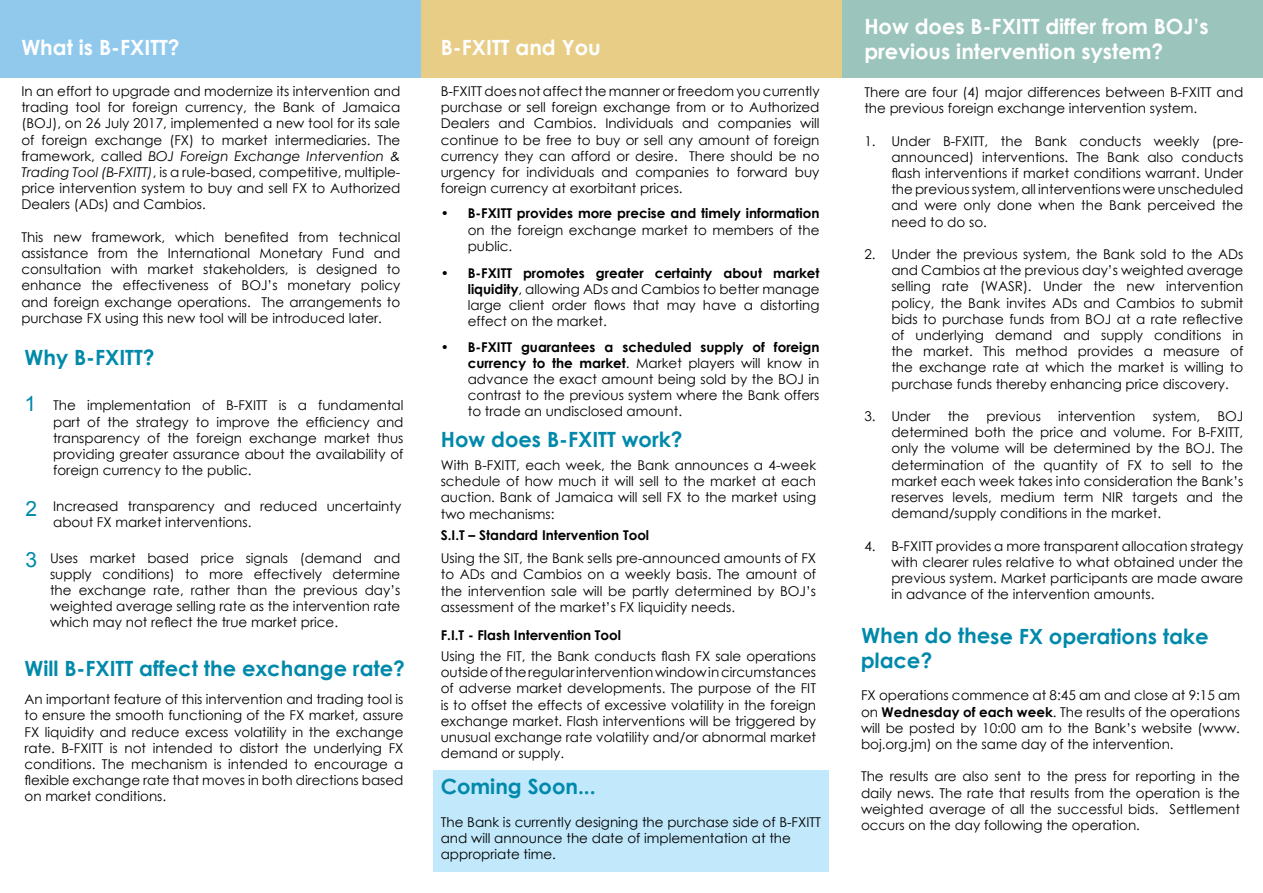
<style>
.page{position:relative;width:1263px;height:893px;background:#fff}
.page>*{position:absolute;margin:0;border:0;box-sizing:border-box;transform-origin:0 0}
.t1{font:700 21px/24.6px "Century Gothic";color:#0089aa}
.t2{font:700 21px/25.2px "Century Gothic";color:#fff}
.t3{font:21px "Arial";color:#0089aa}
.t4{font:13.5px/16.2px "Century Gothic";color:#000;text-align:justify}
.t5{font:700 13.5px "Century Gothic";color:#000}
.s1{font-style:italic}
.s2{font-family:"Arial";font-size:21px;color:#0089aa}
.s3{font-weight:700}
</style>
<div class="page">
<div style="left:0;top:0;width:421px;height:78px;background:#91c9ed"></div>
<div style="left:421px;top:0;width:420px;height:78px;background:#e7cd85"></div>
<div style="left:842px;top:0;width:420px;height:78px;background:#9bc5bc"></div>
<div style="left:434px;top:771px;width:395px;height:101px;background:#c1e8fb"></div>
<h1 class="t2" style="left:21px;top:34px;width:160px">What is B-FXITT?</h1>
<p class="t4" style="left:21px;top:83px;width:380px">In an effort to upgrade and modernize its intervention and trading tool for foreign currency, the Bank of Jamaica (BOJ), on 26 July 2017, implemented a new tool for its sale of foreign exchange (FX) to market intermediaries. The framework, called <span class="s1">BOJ Foreign Exchange Intervention &amp; Trading Tool (B-FXITT)</span>, is a rule-based, competitive, multiple&shy;price intervention system to buy and sell FX to Authorized Dealers (ADs) and Cambios.</p>
<p class="t4" style="left:21px;top:229px;width:380px">This new framework, which benefited from technical assistance from the International Monetary Fund and consultation with market stakeholders, is designed to enhance the effectiveness of BOJ’s monetary policy and foreign exchange operations. The arrangements to purchase FX using this new tool will be introduced later.</p>
<h1 class="t1" style="left:25px;top:344px;width:132px">Why B-FXITT?</h1>
<p class="t4" style="left:53px;top:397px;width:352px">The implementation of B-FXITT is a fundamental part of the strategy to improve the efficiency and transparency of the foreign exchange market thus providing greater assurance about the availability of foreign currency to the public.</p>
<p class="t4" style="left:53px;top:498px;width:350px">Increased transparency and reduced uncertainty about FX market interventions.</p>
<h1 class="t3" style="left:24px;top:389px;width:13px">1</h1>
<h1 class="t3" style="left:25px;top:495px;width:13px">2</h1>
<p class="t4" style="left:50px;top:549px;width:352px;text-indent:-25px"><span class="s2">3</span> Uses market based price signals (demand and supply conditions) to more effectively determine the exchange rate, rather than the previous day’s weighted average selling rate as the intervention rate which may not reflect the true market price.</p>
<h1 class="t1" style="left:25px;top:655px;width:382px">Will B-FXITT affect the exchange rate?</h1>
<p class="t4" style="left:25px;top:691px;width:380px">An important feature of this intervention and trading tool is to ensure the smooth functioning of the FX market, assure FX liquidity and reduce excess volatility in the exchange rate. B-FXITT is not intended to distort the underlying FX conditions. The mechanism is intended to encourage a flexible exchange rate that moves in both directions based on market conditions.</p>
<h1 class="t2" style="left:441px;top:34px;width:162px">B-FXITT and You</h1>
<p class="t4" style="left:441px;top:83px;width:380px">B-FXITT does not affect the manner or freedom you currently purchase or sell foreign exchange from or to Authorized Dealers and Cambios. Individuals and companies will continue to be free to buy or sell any amount of foreign currency they can afford or desire. There should be no urgency for individuals and companies to forward buy foreign currency at exorbitant prices.</p>
<p class="t5" style="left:441px;top:203px;width:380px">• B-FXITT provides more precise and timely information</p>
<p class="t4" style="left:468px;top:221px;width:353px">on the foreign exchange market to members of the public.</p>
<p class="t4" style="left:468px;top:265px;width:353px;text-indent:-27px"><span class="s3">• B-FXITT promotes greater certainty about market liquidity</span>, allowing ADs and Cambios to better manage large client order flows that may have a distorting effect on the market.</p>
<p class="t4" style="left:468px;top:338px;width:353px;text-indent:-27px"><span class="s3">• B-FXITT guarantees a scheduled supply of foreign currency to the market</span>. Market players will know in advance the exact amount being sold by the BOJ in contrast to the previous system where the Bank offers to trade an undisclosed amount.</p>
<h1 class="t1" style="left:441px;top:426px;width:243px">How does B-FXITT work?</h1>
<p class="t4" style="left:441px;top:457px;width:377px">With B-FXITT, each week, the Bank announces a 4-week schedule of how much it will sell to the market at each auction. Bank of Jamaica will sell FX to the market using two mechanisms:</p>
<p class="t5" style="left:441px;top:524px;width:210px">S.I.T – Standard Intervention Tool</p>
<p class="t4" style="left:441px;top:550px;width:377px">Using the SIT, the Bank sells pre-announced amounts of FX to ADs and Cambios on a weekly basis. The amount of the intervention sale will be partly determined by BOJ’s assessment of the market’s FX liquidity needs.</p>
<p class="t5" style="left:441px;top:625px;width:182px">F.I.T - Flash Intervention Tool</p>
<p class="t4" style="left:441px;top:648px;width:377px">Using the FIT, the Bank conducts flash FX sale operations outside of the regular intervention window in circumstances of adverse market developments. The purpose of the FIT is to offset the effects of excessive volatility in the foreign exchange market. Flash interventions will be triggered by unusual exchange rate volatility and/or abnormal market demand or supply.</p>
<h1 class="t1" style="left:441px;top:773px;width:156px">Coming Soon...</h1>
<p class="t4" style="left:441px;top:813px;width:382px;text-align:left">The Bank is currently designing the purchase side of B-FXITT and will announce the date of implementation at the appropriate time.</p>
<h1 class="t2" style="left:864px;top:13px;width:346px">How does B-FXITT differ from BOJ’s previous intervention system?</h1>
<p class="t4" style="left:864px;top:84px;width:380px">There are four (4) major differences between B-FXITT and the previous foreign exchange intervention system.</p>
<p class="t4" style="left:891px;top:132px;width:353px;text-indent:-27px">1. Under B-FXITT, the Bank conducts weekly (pre&shy;announced) interventions. The Bank also conducts flash interventions if market conditions warrant. Under the previous system, all interventions were unscheduled and were only done when the Bank perceived the need to do so.</p>
<p class="t4" style="left:891px;top:246px;width:353px;text-indent:-27px">2. Under the previous system, the Bank sold to the ADs and Cambios at the previous day’s weighted average selling rate (WASR). Under the new intervention policy, the Bank invites ADs and Cambios to submit bids to purchase funds from BOJ at a rate reflective of underlying demand and supply conditions in the market. This method provides a measure of the exchange rate at which the market is willing to purchase funds thereby enhancing price discovery.</p>
<p class="t4" style="left:864px;top:408px;width:68px">3. Under</p>
<p class="t4" style="left:948px;top:408px;width:23px">the</p>
<p class="t4" style="left:986px;top:408px;width:56px">previous</p>
<p class="t4" style="left:1058px;top:408px;width:79px">intervention</p>
<p class="t4" style="left:1153px;top:408px;width:49px">system,</p>
<p class="t4" style="left:891px;top:408px;width:353px;text-indent:326px">BOJ determined both the price and volume. For B-FXITT, only the volume will be determined by the BOJ. The determination of the quantity of FX to sell to the market each week takes into consideration the Bank’s reserves levels, medium term NIR targets and the demand/supply conditions in the market.</p>
<p class="t4" style="left:891px;top:537px;width:353px;text-indent:-27px">4. B-FXITT provides a more transparent allocation strategy with clearer rules relative to what obtained under the previous system. Market participants are made aware in advance of the intervention amounts.</p>
<h1 class="t1" style="left:861px;top:623px;width:350px">When do these FX operations take place?</h1>
<p class="t4" style="left:861px;top:687px;width:380px">FX operations commence at 8:45 am and close at 9:15 am on <span class="s3">Wednesday of each week</span>. The results of the operations will be posted by 10:00 am to the Bank’s website (www. boj.org.jm) on the same day of the intervention.</p>
<p class="t4" style="left:861px;top:768px;width:380px">The results are also sent to the press for reporting in the daily news. The rate that results from the operation is the weighted average of all the successful bids. Settlement occurs on the day following the operation.</p>
</div>
